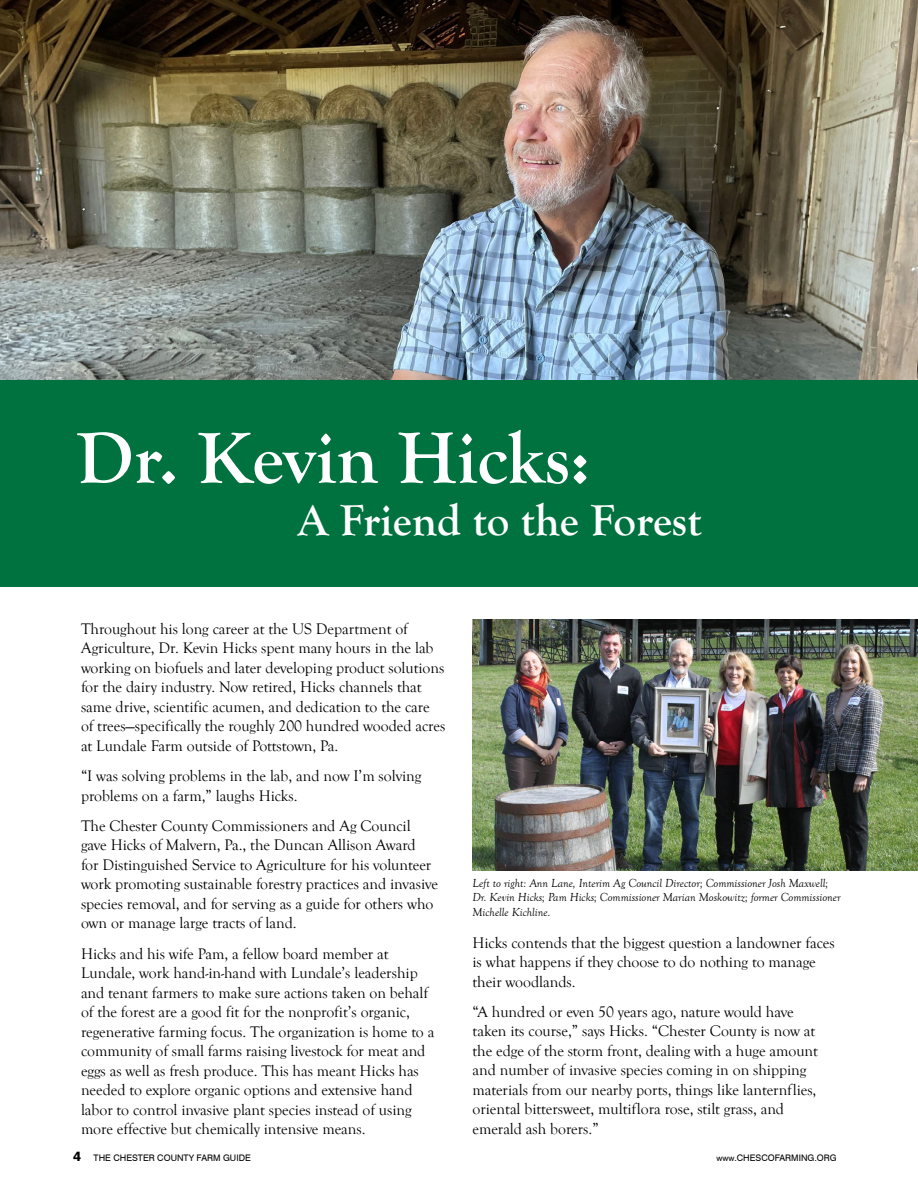
<style>
.page{position:relative;width:918px;height:1188px;background:#fff}
.page>*{position:absolute;margin:0;border:0;box-sizing:border-box;transform-origin:0 0}
.t1{font:700 75px "Goudy Old Style T";color:#fff}
.t2{font:700 45px "Goudy Old Style T";color:#fff}
.t3{font:15.75px/19.5px "Goudy Old Style T";letter-spacing:-.005em;color:#000}
.t4{font:italic 12px/14.2px "Goudy Old Style T";color:#000}
.t5{font:9px "Swiss 721 BT";color:#000}
.s1{font-weight:800;font-size:13.5px}
.s2{font-size:8.25px}
</style>
<div class="page">
<img style="left:472px;top:620px;width:446px;height:251px">
<img style="left:0;top:0;width:918px;height:380px">
<div style="left:0;top:380px;width:918px;height:207px;background:#00723f"></div>
<h1 class="t1" style="left:77px;top:416px;width:515px">Dr. Kevin Hicks:</h1>
<h2 class="t2" style="left:298px;top:495px;width:405px">A Friend to the Forest</h2>
<p class="t3" style="left:81px;top:619px;width:366px">Throughout his long career at the US Department of Agriculture, Dr. Kevin Hicks spent many hours in the lab working on biofuels and later developing product solutions for the dairy industry. Now retired, Hicks channels that same drive, scientific acumen, and dedication to the care of trees—specifically the roughly 200 hundred wooded acres at Lundale Farm outside of Pottstown, Pa.</p>
<p class="t3" style="left:81px;top:767px;width:342px">“I was solving problems in the lab, and now I’m solving problems on a farm,” laughs Hicks.</p>
<p class="t3" style="left:81px;top:816px;width:358px">The Chester County Commissioners and Ag Council gave Hicks of Malvern, Pa., the Duncan Allison Award<br>for Distinguished Service to Agriculture for his volunteer work promoting sustainable forestry practices and invasive species removal, and for serving as a guide for others who own or manage large tracts of land.</p>
<p class="t3" style="left:81px;top:944px;width:355px">Hicks and his wife Pam, a fellow board member at Lundale, work hand-in-hand with Lundale’s leadership and tenant farmers to make sure actions taken on behalf of the forest are a good fit for the nonprofit’s organic, regenerative farming focus. The organization is home to a community of small farms raising livestock for meat and eggs as well as fresh produce. This has meant Hicks has needed to explore organic options and extensive hand labor to control invasive plant species instead of using more effective but chemically intensive means.</p>
<p class="t3" style="left:472px;top:933px;width:364px">Hicks contends that the biggest question a landowner faces is what happens if they choose to do nothing to manage their woodlands.</p>
<p class="t4" style="left:472px;top:876px;width:370px">Left to right: Ann Lane, Interim Ag Council Director; Commissioner Josh Maxwell;<br>Dr. Kevin Hicks; Pam Hicks; Commissioner Marian Moskowitz; former Commissioner<br>Michelle Kichline.</p>
<p class="t3" style="left:472px;top:1002px;width:347px">“A hundred or even 50 years ago, nature would have taken its course,” says Hicks. “Chester County is now at the edge of the storm front, dealing with a huge amount and number of invasive species coming in on shipping materials from our nearby ports, things like lanternflies, oriental bittersweet, multiflora rose, stilt grass, and emerald ash borers.”</p>
<p class="t5" style="left:73px;top:1152px;width:179px"><span class="s1">4</span> THE CHESTER COUNTY FARM GUIDE</p>
<p class="t5" style="left:716px;top:1152px;width:122px"><span class="s2">www</span>.CHESCOFARMING.ORG</p>
</div>
